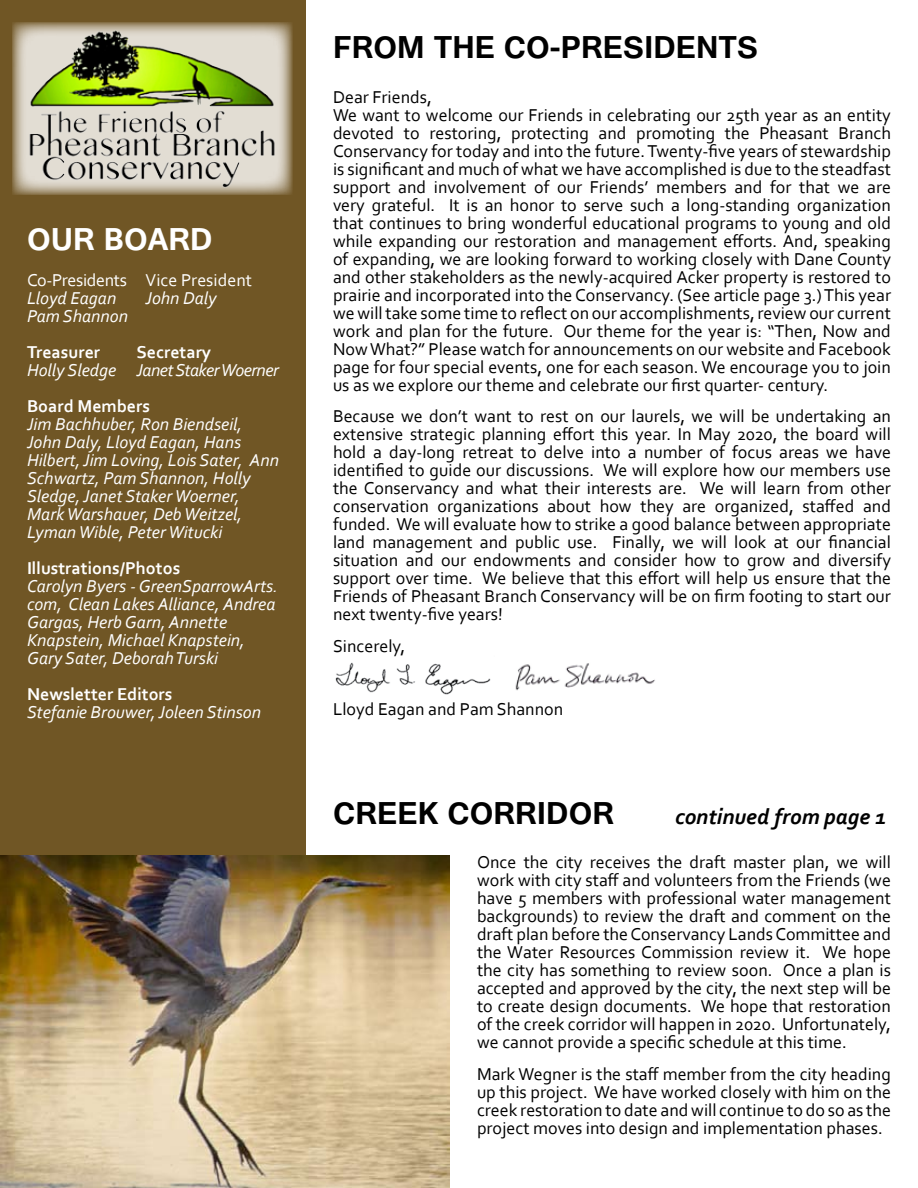
<style>
.page{position:relative;width:918px;height:1188px;background:#fff}
.page>*{position:absolute;margin:0;border:0;box-sizing:border-box;transform-origin:0 0}
.t1{font:700 39px "Tunga";color:#000}
.t2{font:700 39px "Tunga";color:#fff}
.t3{font:italic 700 22.5px "Corbel";color:#000}
.t4{font:18px/18px "Corbel";color:#000;text-align:justify}
.t5{font:italic 18px/18px "Corbel";color:#fff}
.t6{font:700 18px "Corbel";color:#fff}
.t7{font:italic 18px "Corbel";letter-spacing:-.03em;color:#fff}
.t8{font:18px "Corbel";color:#fff}
</style>
<div class="page">
<div style="left:0;top:0;width:306px;height:868px;background:#705625"></div>
<svg style="left:12px;top:22px;width:280px;height:173px;background:#ad9f83"></svg>
<img style="left:25px;top:27px;width:254px;height:160px">
<img style="left:0;top:855px;width:450px;height:333px">
<img style="left:515px;top:663px;width:140px;height:28px">
<img style="left:335px;top:662px;width:156px;height:33px">
<h1 class="t2" style="left:27px;top:214px;width:99px">OUR BOARD</h1>
<p class="t8" style="left:27px;top:269px;width:227px">Co-Presidents Vice President</p>
<p class="t5" style="left:27px;top:289px;width:91px">Lloyd Eagan</p>
<p class="t5" style="left:145px;top:289px;width:73px">John Daly</p>
<p class="t5" style="left:27px;top:307px;width:103px">Pam Shannon</p>
<p class="t6" style="left:27px;top:341px;width:75px">Treasurer</p>
<p class="t6" style="left:136px;top:341px;width:76px">Secretary</p>
<p class="t7" style="left:27px;top:359px;width:253px">Holly Sledge Janet Staker Woerner</p>
<p class="t6" style="left:27px;top:395px;width:125px">Board Members</p>
<p class="t5" style="left:27px;top:415px;width:254px">Jim Bachhuber, Ron Biendseil,<br>John Daly, Lloyd Eagan, Hans<br>Hilbert, Jim Loving, Lois Sater, Ann<br>Schwartz, Pam Shannon, Holly<br>Sledge, Janet Staker Woerner,<br>Mark Warshauer, Deb Weitzel,<br>Lyman Wible, Peter Witucki</p>
<p class="t6" style="left:27px;top:557px;width:155px">Illustrations/Photos</p>
<p class="t5" style="left:27px;top:577px;width:253px">Carolyn Byers - GreenSparrowArts. com, Clean Lakes Alliance, Andrea<br>Gargas, Herb Garn, Annette<br>Knapstein, Michael Knapstein,<br>Gary Sater, Deborah Turski</p>
<p class="t6" style="left:27px;top:683px;width:147px">Newsletter Editors</p>
<p class="t5" style="left:27px;top:703px;width:236px">Stefanie Brouwer, Joleen Stinson</p>
<h1 class="t1" style="left:333px;top:22px;width:122px">FROM THE</h1>
<h1 class="t1" style="left:504px;top:22px;width:78px">CO-PRESIDENTS</h1>
<p class="t4" style="left:333px;top:87px;width:560px;text-align:left">Dear Friends,<br>We want to welcome our Friends in celebrating our 25th year as an entity devoted to restoring, protecting and promoting the Pheasant Branch Conservancy for today and into the future. Twenty-five years of stewardship is significant and much of what we have accomplished is due to the steadfast support and involvement of our Friends’ members and for that we are very grateful. It is an honor to serve such a long-standing organization that continues to bring wonderful educational programs to young and old while expanding our restoration and management efforts. And, speaking of expanding, we are looking forward to working closely with Dane County and other stakeholders as the newly-acquired Acker property is restored to prairie and incorporated into the Conservancy. (See article page 3.) This year we will take some time to reflect on our accomplishments, review our current work and plan for the future. Our theme for the year is: “Then, Now and Now What?” Please watch for announcements on our website and Facebook page for four special events, one for each season. We encourage you to join us as we explore our theme and celebrate our first quarter- century.</p>
<p class="t4" style="left:333px;top:407px;width:560px">Because we don’t want to rest on our laurels, we will be undertaking an extensive strategic planning effort this year. In May 2020, the board will hold a day-long retreat to delve into a number of focus areas we have identified to guide our discussions. We will explore how our members use the Conservancy and what their interests are. We will learn from other conservation organizations about how they are organized, staffed and funded. We will evaluate how to strike a good balance between appropriate land management and public use. Finally, we will look at our financial situation and our endowments and consider how to grow and diversify support over time. We believe that this effort will help us ensure that the Friends of Pheasant Branch Conservancy will be on firm footing to start our next twenty-five years!</p>
<p class="t4" style="left:333px;top:636px;width:74px">Sincerely,</p>
<p class="t4" style="left:333px;top:699px;width:232px">Lloyd Eagan and Pam Shannon</p>
<h1 class="t1" style="left:333px;top:788px;width:283px">Creek Corridor</h1>
<p class="t3" style="left:675px;top:803px;width:212px">continued from page 1</p>
<p class="t4" style="left:477px;top:853px;width:416px">Once the city receives the draft master plan, we will work with city staff and volunteers from the Friends (we have 5 members with professional water management backgrounds) to review the draft and comment on the draft plan before the Conservancy Lands Committee and the Water Resources Commission review it. We hope the city has something to review soon. Once a plan is accepted and approved by the city, the next step will be to create design documents. We hope that restoration of the creek corridor will happen in 2020. Unfortunately, we cannot provide a specific schedule at this time.</p>
<p class="t4" style="left:477px;top:1064px;width:416px">Mark Wegner is the staff member from the city heading up this project. We have worked closely with him on the creek restoration to date and will continue to do so as the project moves into design and implementation phases.</p>
</div>
